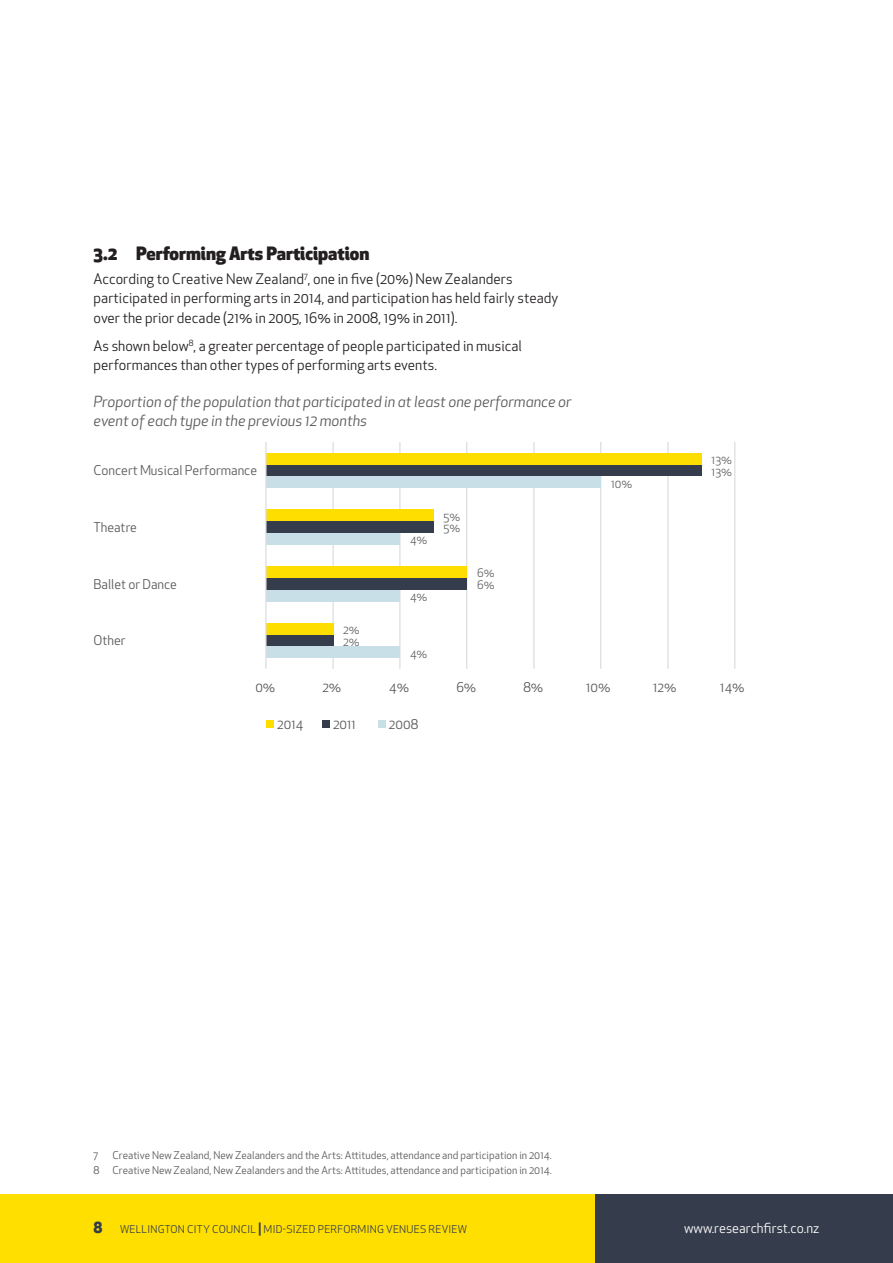
<style>
.page{position:relative;width:893px;height:1263px;background:#fff}
.page>*{position:absolute;margin:0;border:0;box-sizing:border-box;transform-origin:0 0}
.t1{font:800 18px "Apex New";color:#231f20}
.t2{font:italic 15px/19.5px "Apex New";color:#58595b}
.t3{font:14.25px/19.5px "Apex New";letter-spacing:.005em;color:#231f20}
.t4{font:13.5px "Apex New";color:#fff}
.t5{font:13.2px "Apex New";color:#58595b}
.t6{font:11.55px "Apex New";color:#636466}
.t7{font:10.5px/15px "Apex New";letter-spacing:.005em;color:#58595b;text-align:right}
.t8{font:10.5px "Apex New";letter-spacing:.025em;color:#353c4b}
.s1{font-weight:800;font-size:15px}
.s2{font-weight:700;font-size:13.05px}
</style>
<div class="page">
<div style="left:0;top:1195px;width:651px;height:68px;background:#ffdf00"></div>
<div style="left:595px;top:1195px;width:298px;height:68px;background:#353c4b"></div>
<div style="left:266px;top:720px;width:8px;height:8px;background:#fedd00"></div>
<div style="left:322px;top:720px;width:8px;height:8px;background:#353c4c"></div>
<div style="left:378px;top:720px;width:7px;height:8px;background:#c9dfe8"></div>
<hr style="left:332px;top:442px;width:2px;height:227px;background:#dcddde">
<hr style="left:399px;top:442px;width:1px;height:227px;background:#dcddde">
<hr style="left:466px;top:442px;width:1px;height:227px;background:#dcddde">
<hr style="left:533px;top:442px;width:1px;height:227px;background:#dcddde">
<hr style="left:600px;top:442px;width:1px;height:227px;background:#dcddde">
<hr style="left:667px;top:442px;width:1px;height:227px;background:#dcddde">
<hr style="left:734px;top:442px;width:1px;height:227px;background:#dcddde">
<div style="left:266px;top:646px;width:134px;height:12px;background:#c9dfe8"></div>
<div style="left:266px;top:590px;width:134px;height:12px;background:#c9dfe8"></div>
<div style="left:266px;top:533px;width:134px;height:12px;background:#c9dfe8"></div>
<div style="left:266px;top:476px;width:335px;height:12px;background:#c9dfe8"></div>
<div style="left:266px;top:634px;width:67px;height:12px;background:#353c4c"></div>
<div style="left:266px;top:578px;width:201px;height:12px;background:#353c4c"></div>
<div style="left:266px;top:521px;width:167px;height:12px;background:#353c4c"></div>
<div style="left:266px;top:465px;width:435px;height:11px;background:#353c4c"></div>
<div style="left:266px;top:623px;width:67px;height:11px;background:#fedd00"></div>
<div style="left:266px;top:566px;width:201px;height:12px;background:#fedd00"></div>
<div style="left:266px;top:510px;width:167px;height:11px;background:#fedd00"></div>
<div style="left:266px;top:453px;width:435px;height:12px;background:#fedd00"></div>
<hr style="left:265px;top:442px;width:1px;height:227px;background:#dcddde">
<p class="t1" style="left:94px;top:246px;width:277px">3.2 Performing Arts Participation</p>
<p class="t3" style="left:94px;top:270px;width:466px">According to Creative New Zealand<sup>7</sup>, one in five (20%) New Zealanders participated in performing arts in 2014, and participation has held fairly steady over the prior decade (21% in 2005, 16% in 2008, 19% in 2011).</p>
<p class="t3" style="left:94px;top:337px;width:430px">As shown below<sup>8</sup>, a greater percentage of people participated in musical performances than other types of performing arts events.</p>
<p class="t2" style="left:94px;top:393px;width:480px">Proportion of the population that participated in at least one performance or event of each type in the previous 12 months</p>
<p class="t5" style="left:94px;top:465px;width:165px">Concert Musical Performance</p>
<p class="t5" style="left:94px;top:522px;width:45px">Theatre</p>
<p class="t6" style="left:443px;top:512px;width:18px">5%</p>
<p class="t6" style="left:443px;top:524px;width:18px">5%</p>
<p class="t6" style="left:410px;top:535px;width:19px">4%</p>
<p class="t5" style="left:94px;top:578px;width:85px">Ballet or Dance</p>
<p class="t6" style="left:477px;top:568px;width:19px">6%</p>
<p class="t6" style="left:477px;top:580px;width:19px">6%</p>
<p class="t6" style="left:410px;top:592px;width:19px">4%</p>
<p class="t5" style="left:93px;top:635px;width:33px">Other</p>
<p class="t6" style="left:343px;top:625px;width:18px">2%</p>
<p class="t6" style="left:343px;top:637px;width:18px">2%</p>
<p class="t6" style="left:410px;top:649px;width:19px">4%</p>
<p class="t6" style="left:611px;top:479px;width:23px">10%</p>
<p class="t6" style="left:711px;top:455px;width:22px">13%</p>
<p class="t6" style="left:711px;top:467px;width:22px">13%</p>
<p class="t5" style="left:255px;top:682px;width:22px">0%</p>
<p class="t5" style="left:322px;top:682px;width:20px">2%</p>
<p class="t5" style="left:389px;top:682px;width:21px">4%</p>
<p class="t5" style="left:456px;top:682px;width:22px">6%</p>
<p class="t5" style="left:523px;top:682px;width:21px">8%</p>
<p class="t5" style="left:586px;top:682px;width:26px">10%</p>
<p class="t5" style="left:653px;top:682px;width:25px">12%</p>
<p class="t5" style="left:720px;top:682px;width:26px">14%</p>
<p class="t5" style="left:277px;top:719px;width:28px">2014</p>
<p class="t5" style="left:333px;top:719px;width:24px">2011</p>
<p class="t5" style="left:389px;top:719px;width:31px">2008</p>
<p class="t7" style="left:94px;top:1149px;width:460px">Creative New Zealand, New Zealanders and the Arts: Attitudes, attendance and participation in 2014.<br>8 Creative New Zealand, New Zealanders and the Arts: Attitudes, attendance and participation in 2014.</p>
<p class="t7" style="left:94px;top:1149px;width:6px">7</p>
<p class="t8" style="left:94px;top:1225px;width:375px"><span class="s1">8</span> WELLINGTON CITY COUNCIL <span class="s2">|</span> MID-SIZED PERFORMING VENUES REVIEW</p>
<p class="t4" style="left:684px;top:1223px;width:137px">www.researchfirst.co.nz</p>
</div>
